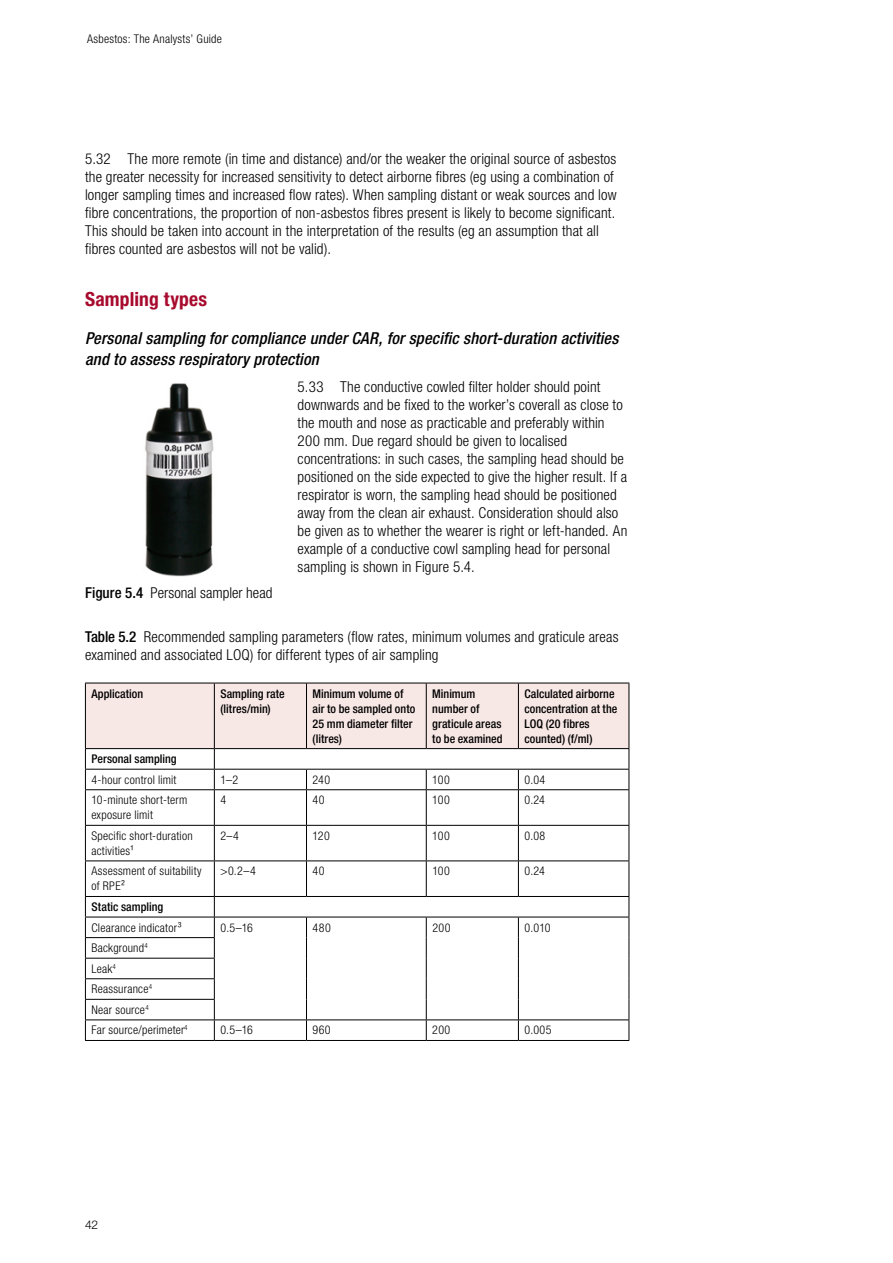
<style>
.page{position:relative;width:893px;height:1263px;background:#fff}
.page>*{position:absolute;margin:0;border:0;box-sizing:border-box;transform-origin:0 0}
.Heading_Level_3{font:700 condensed 19.5px "Helvetica Neue LT Std";letter-spacing:.01em;color:#a70a2d}
.Heading_Level_4{font:italic 500 condensed 16.5px/21px "Helvetica Neue LT Std";letter-spacing:.01em;color:#000}
.Numbered_5_para{font:300 condensed 15px/18px "Helvetica Neue LT Std";letter-spacing:.01em;color:#000}
.Normal_NEW{font:300 condensed 15px/18px "Helvetica Neue LT Std";letter-spacing:.01em;color:#000}
.Table_copy_left{font:300 condensed 12px/15px "Helvetica Neue LT Std";letter-spacing:.02em;color:#000}
.Table_copy_left-2{font:500 condensed 12px/15px "Helvetica Neue LT Std";letter-spacing:.005em;color:#000}
.t1{font:300 12px "Helvetica Neue LT Std";color:#000}
.s1{font-weight:500}
</style>
<div class="page">
<svg style="left:85px;top:683px;width:545px;height:106px"></svg>
<hr style="left:85px;top:789px;width:129px;height:1px;background:#000">
<hr style="left:85px;top:790px;width:1px;height:35px;background:#000">
<hr style="left:214px;top:789px;width:92px;height:1px;background:#000">
<hr style="left:214px;top:790px;width:1px;height:35px;background:#000">
<hr style="left:306px;top:789px;width:120px;height:1px;background:#000">
<hr style="left:306px;top:790px;width:1px;height:35px;background:#000">
<hr style="left:426px;top:789px;width:92px;height:1px;background:#000">
<hr style="left:426px;top:790px;width:1px;height:35px;background:#000">
<hr style="left:518px;top:789px;width:111px;height:1px;background:#000">
<hr style="left:518px;top:790px;width:1px;height:35px;background:#000">
<hr style="left:629px;top:790px;width:1px;height:35px;background:#000">
<hr style="left:85px;top:825px;width:129px;height:1px;background:#000">
<hr style="left:85px;top:826px;width:1px;height:34px;background:#000">
<hr style="left:214px;top:825px;width:92px;height:1px;background:#000">
<hr style="left:214px;top:826px;width:1px;height:34px;background:#000">
<hr style="left:306px;top:825px;width:120px;height:1px;background:#000">
<hr style="left:306px;top:826px;width:1px;height:34px;background:#000">
<hr style="left:426px;top:825px;width:92px;height:1px;background:#000">
<hr style="left:426px;top:826px;width:1px;height:34px;background:#000">
<hr style="left:518px;top:825px;width:111px;height:1px;background:#000">
<hr style="left:518px;top:826px;width:1px;height:34px;background:#000">
<hr style="left:629px;top:826px;width:1px;height:34px;background:#000">
<hr style="left:85px;top:860px;width:129px;height:1px;background:#000">
<hr style="left:85px;top:861px;width:1px;height:35px;background:#000">
<hr style="left:214px;top:860px;width:92px;height:1px;background:#000">
<hr style="left:214px;top:861px;width:1px;height:35px;background:#000">
<hr style="left:306px;top:860px;width:120px;height:1px;background:#000">
<hr style="left:306px;top:861px;width:1px;height:35px;background:#000">
<hr style="left:426px;top:860px;width:92px;height:1px;background:#000">
<hr style="left:426px;top:861px;width:1px;height:35px;background:#000">
<hr style="left:518px;top:860px;width:111px;height:1px;background:#000">
<hr style="left:518px;top:861px;width:1px;height:35px;background:#000">
<hr style="left:629px;top:861px;width:1px;height:35px;background:#000">
<hr style="left:85px;top:896px;width:129px;height:1px;background:#000">
<hr style="left:214px;top:896px;width:92px;height:1px;background:#000">
<hr style="left:306px;top:896px;width:120px;height:1px;background:#000">
<hr style="left:426px;top:896px;width:92px;height:1px;background:#000">
<hr style="left:518px;top:896px;width:111px;height:1px;background:#000">
<hr style="left:85px;top:917px;width:129px;height:1px;background:#000">
<hr style="left:214px;top:917px;width:92px;height:1px;background:#000">
<hr style="left:306px;top:917px;width:120px;height:1px;background:#000">
<hr style="left:426px;top:917px;width:92px;height:1px;background:#000">
<hr style="left:518px;top:917px;width:111px;height:1px;background:#000">
<hr style="left:85px;top:937px;width:130px;height:1px;background:#000">
<hr style="left:85px;top:958px;width:130px;height:1px;background:#000">
<hr style="left:85px;top:978px;width:130px;height:1px;background:#000">
<hr style="left:85px;top:999px;width:130px;height:1px;background:#000">
<hr style="left:85px;top:1019px;width:129px;height:1px;background:#000">
<svg style="left:85px;top:897px;width:1px;height:143px"></svg>
<hr style="left:214px;top:1019px;width:92px;height:1px;background:#000">
<svg style="left:214px;top:897px;width:1px;height:143px"></svg>
<hr style="left:306px;top:1019px;width:120px;height:1px;background:#000">
<svg style="left:306px;top:917px;width:1px;height:123px"></svg>
<hr style="left:426px;top:1019px;width:92px;height:1px;background:#000">
<svg style="left:426px;top:917px;width:1px;height:123px"></svg>
<hr style="left:518px;top:1019px;width:111px;height:1px;background:#000">
<svg style="left:518px;top:917px;width:1px;height:123px"></svg>
<svg style="left:629px;top:897px;width:1px;height:143px"></svg>
<hr style="left:85px;top:1040px;width:129px;height:1px;background:#000">
<hr style="left:214px;top:1040px;width:92px;height:1px;background:#000">
<hr style="left:306px;top:1040px;width:120px;height:1px;background:#000">
<hr style="left:426px;top:1040px;width:92px;height:1px;background:#000">
<hr style="left:518px;top:1040px;width:111px;height:1px;background:#000">
<img style="left:145px;top:384px;width:69px;height:192px">
<p class="Table_copy_left" style="left:87px;top:31px;width:136px">Asbestos: The Analysts’ Guide</p>
<p class="Numbered_5_para" style="left:85px;top:149px;width:533px">5.32 The more remote (in time and distance) and/or the weaker the original source of asbestos the greater necessity for increased sensitivity to detect airborne fibres (eg using a combination of longer sampling times and increased flow rates). When sampling distant or weak sources and low fibre concentrations, the proportion of non-asbestos fibres present is likely to become significant.<br>This should be taken into account in the interpretation of the results (eg an assumption that all fibres counted are asbestos will not be valid).</p>
<h3 class="Heading_Level_3" style="left:85px;top:287px;width:124px">Sampling types</h3>
<h4 class="Heading_Level_4" style="left:85px;top:328px;width:535px">Personal sampling for compliance under CAR, for specific short-duration activities and to assess respiratory protection</h4>
<p class="Numbered_5_para" style="left:298px;top:377px;width:331px">5.33 The conductive cowled filter holder should point downwards and be fixed to the worker’s coverall as close to the mouth and nose as practicable and preferably within 200 mm. Due regard should be given to localised concentrations: in such cases, the sampling head should be positioned on the side expected to give the higher result. If a respirator is worn, the sampling head should be positioned away from the clean air exhaust. Consideration should also be given as to whether the wearer is right or left-handed. An example of a conductive cowl sampling head for personal sampling is shown in Figure 5.4.</p>
<p class="Normal_NEW" style="left:85px;top:583px;width:189px"><span class="s1">Figure 5.4</span> Personal sampler head</p>
<p class="Normal_NEW" style="left:85px;top:627px;width:535px"><span class="s1">Table 5.2</span> Recommended sampling parameters (flow rates, minimum volumes and graticule areas examined and associated LOQ) for different types of air sampling</p>
<p class="Table_copy_left-2" style="left:91px;top:686px;width:53px">Application</p>
<p class="Table_copy_left-2" style="left:220px;top:686px;width:66px">Sampling rate (litres/min)</p>
<p class="Table_copy_left-2" style="left:312px;top:686px;width:104px">Minimum volume of air to be sampled onto<br>25 mm diameter filter (litres)</p>
<p class="Table_copy_left-2" style="left:432px;top:686px;width:72px">Minimum number of graticule areas to be examined</p>
<p class="Table_copy_left-2" style="left:524px;top:686px;width:94px">Calculated airborne concentration at the<br>LOQ (20 fibres counted) (f/ml)</p>
<p class="Table_copy_left-2" style="left:91px;top:751px;width:87px">Personal sampling</p>
<p class="Table_copy_left" style="left:91px;top:772px;width:87px">4-hour control limit</p>
<p class="Table_copy_left" style="left:220px;top:772px;width:19px">1–2</p>
<p class="Table_copy_left" style="left:313px;top:772px;width:19px">240</p>
<p class="Table_copy_left" style="left:432px;top:772px;width:19px">100</p>
<p class="Table_copy_left" style="left:524px;top:772px;width:22px">0.04</p>
<p class="Table_copy_left" style="left:91px;top:792px;width:97px">10-minute short-term exposure limit</p>
<p class="Table_copy_left" style="left:220px;top:792px;width:7px">4</p>
<p class="Table_copy_left" style="left:313px;top:792px;width:13px">40</p>
<p class="Table_copy_left" style="left:432px;top:792px;width:19px">100</p>
<p class="Table_copy_left" style="left:524px;top:792px;width:22px">0.24</p>
<p class="Table_copy_left" style="left:91px;top:828px;width:103px">Specific short-duration activities¹</p>
<p class="Table_copy_left" style="left:220px;top:828px;width:20px">2–4</p>
<p class="Table_copy_left" style="left:313px;top:828px;width:19px">120</p>
<p class="Table_copy_left" style="left:432px;top:828px;width:19px">100</p>
<p class="Table_copy_left" style="left:524px;top:828px;width:22px">0.08</p>
<p class="Table_copy_left" style="left:91px;top:864px;width:112px">Assessment of suitability of RPE²</p>
<p class="Table_copy_left" style="left:220px;top:864px;width:37px">&gt;0.2–4</p>
<p class="Table_copy_left" style="left:313px;top:864px;width:13px">40</p>
<p class="Table_copy_left" style="left:432px;top:864px;width:19px">100</p>
<p class="Table_copy_left" style="left:524px;top:864px;width:22px">0.24</p>
<p class="Table_copy_left-2" style="left:91px;top:899px;width:73px">Static sampling</p>
<p class="Table_copy_left" style="left:91px;top:920px;width:91px">Clearance indicator³</p>
<p class="Table_copy_left" style="left:220px;top:920px;width:34px">0.5–16</p>
<p class="Table_copy_left" style="left:313px;top:920px;width:20px">480</p>
<p class="Table_copy_left" style="left:432px;top:920px;width:20px">200</p>
<p class="Table_copy_left" style="left:524px;top:920px;width:28px">0.010</p>
<p class="Table_copy_left" style="left:91px;top:940px;width:58px">Background<sup>4</sup></p>
<p class="Table_copy_left" style="left:91px;top:961px;width:26px">Leak<sup>4</sup></p>
<p class="Table_copy_left" style="left:91px;top:981px;width:62px">Reassurance<sup>4</sup></p>
<p class="Table_copy_left" style="left:91px;top:1002px;width:59px">Near source<sup>4</sup></p>
<p class="Table_copy_left" style="left:91px;top:1022px;width:98px">Far source/perimeter<sup>4</sup></p>
<p class="Table_copy_left" style="left:220px;top:1022px;width:34px">0.5–16</p>
<p class="Table_copy_left" style="left:312px;top:1022px;width:20px">960</p>
<p class="Table_copy_left" style="left:432px;top:1022px;width:20px">200</p>
<p class="Table_copy_left" style="left:524px;top:1022px;width:29px">0.005</p>
<p class="t1" style="left:85px;top:1217px;width:15px">42</p>
</div>
